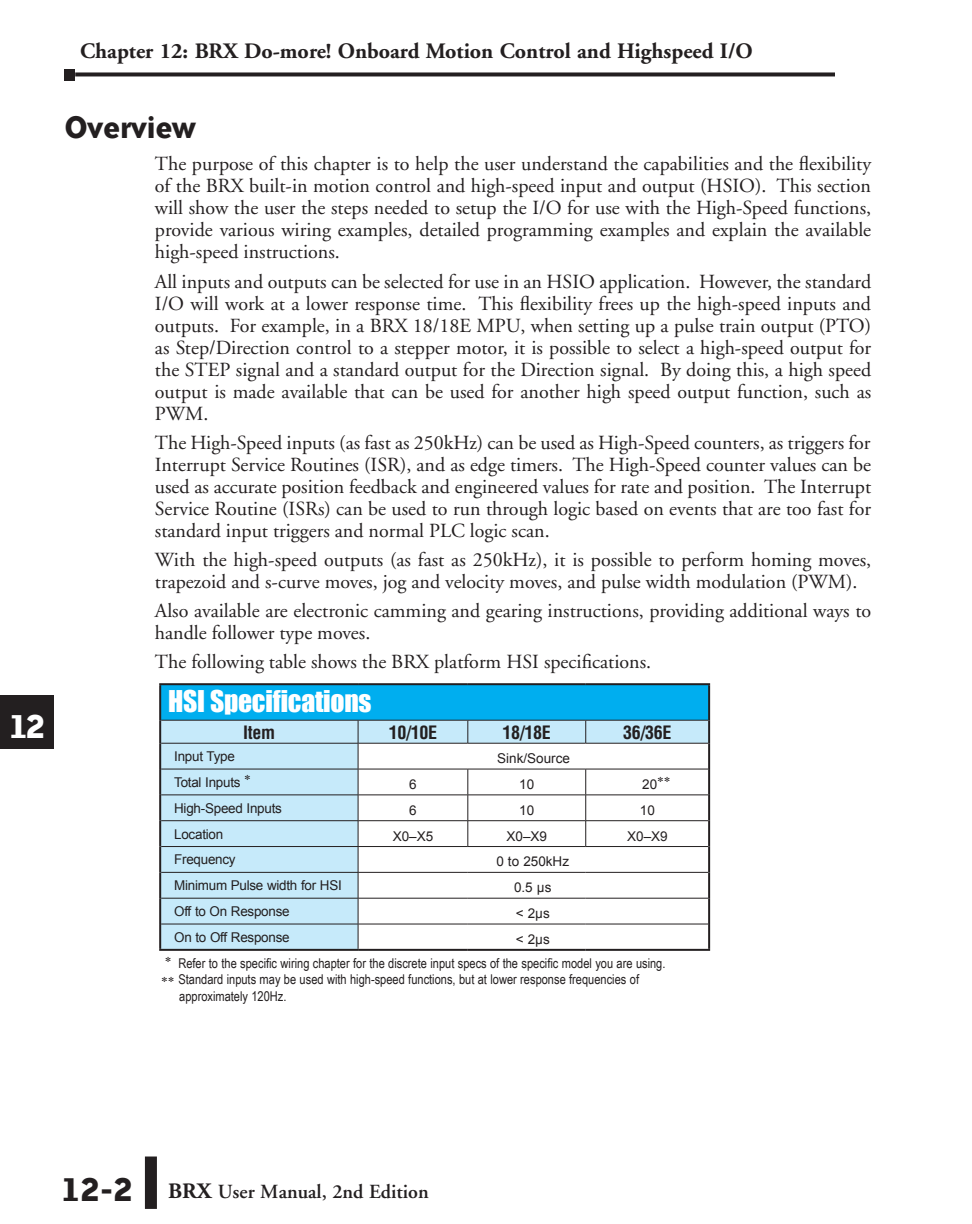
<style>
.page{position:relative;width:972px;height:1224px;background:#fff}
.page>*{position:absolute;margin:0;border:0;box-sizing:border-box;transform-origin:0 0}
.t1{font:700 40px "Bailey Sans ITC";color:#fff}
.Head{font:700 36px "Bailey Sans ITC";letter-spacing:-.02em;color:#231f20}
.subheadWhite{font:27.6px "Impact";letter-spacing:-.01em;color:#fff}
.Page_heading{font:700 22px "Adobe Garamond";color:#231f20}
.Body{font:20px/22px "Adobe Garamond";color:#231f20;text-align:justify}
.Page_Number{font:600 20px "Adobe Garamond";color:#231f20}
.Table_Subhead{font:700 condensed 18px "Helvetica";letter-spacing:-.02em;color:#231f20}
.TableFTNoteP2{font:13.6px/16.2px "Arial Narrow";color:#231f20}
.I_O_Table_BodyCell{font:13.6px "Arial";letter-spacing:-.02em;color:#231f20}
.I_O_SpecTbl_RH_Clmn{font:13.6px "Arial";color:#231f20}
.s1{font-family:"Bailey Sans ITC";font-weight:700;font-size:39.8px}
.s2{font-weight:700;font-size:22px}
</style>
<div class="page">
<svg style="left:75px;top:72px;width:760px;height:4px;background:#3d393a"></svg>
<div style="left:64px;top:69px;width:11px;height:11px;background:#231f20"></div>
<div style="left:145px;top:1157px;width:12px;height:52px;background:#231f20"></div>
<div style="left:0;top:695px;width:54px;height:54px;background:#231f20"></div>
<div style="left:160px;top:684px;width:549px;height:36px;background:#00aeef"></div>
<div style="left:161px;top:721px;width:547px;height:228px;background:#c6eafa"></div>
<svg style="left:359px;top:744px;width:349px;height:205px"></svg>
<hr style="left:358px;top:795px;width:110px;height:1px;background:#231f20">
<hr style="left:468px;top:795px;width:118px;height:1px;background:#231f20">
<hr style="left:586px;top:795px;width:122px;height:1px;background:#231f20">
<hr style="left:358px;top:820px;width:110px;height:1px;background:#231f20">
<hr style="left:468px;top:820px;width:118px;height:1px;background:#231f20">
<svg style="left:467px;top:770px;width:1px;height:76px"></svg>
<hr style="left:586px;top:820px;width:122px;height:1px;background:#231f20">
<svg style="left:585px;top:770px;width:1px;height:76px"></svg>
<hr style="left:161px;top:924px;width:197px;height:1px;background:#231f20">
<hr style="left:161px;top:720px;width:197px;height:1px;background:#231f20">
<hr style="left:358px;top:720px;width:110px;height:1px;background:#231f20">
<hr style="left:468px;top:720px;width:118px;height:1px;background:#231f20">
<hr style="left:586px;top:720px;width:122px;height:1px;background:#231f20">
<hr style="left:161px;top:769px;width:197px;height:1px;background:#231f20">
<hr style="left:161px;top:795px;width:197px;height:1px;background:#231f20">
<hr style="left:161px;top:820px;width:197px;height:1px;background:#231f20">
<hr style="left:161px;top:846px;width:197px;height:1px;background:#231f20">
<hr style="left:161px;top:872px;width:197px;height:1px;background:#231f20">
<hr style="left:161px;top:898px;width:197px;height:1px;background:#231f20">
<hr style="left:161px;top:743px;width:197px;height:1px;background:#231f20">
<hr style="left:159px;top:683px;width:199px;height:2px;background:#231f20">
<hr style="left:159px;top:685px;width:2px;height:35px;background:#231f20">
<hr style="left:358px;top:683px;width:110px;height:2px;background:#231f20">
<hr style="left:468px;top:683px;width:118px;height:2px;background:#231f20">
<hr style="left:586px;top:683px;width:124px;height:2px;background:#231f20">
<hr style="left:708px;top:685px;width:2px;height:35px;background:#231f20">
<hr style="left:159px;top:720px;width:2px;height:23px;background:#231f20">
<hr style="left:708px;top:720px;width:2px;height:23px;background:#231f20">
<hr style="left:159px;top:743px;width:2px;height:26px;background:#231f20">
<hr style="left:159px;top:769px;width:2px;height:26px;background:#231f20">
<hr style="left:708px;top:769px;width:2px;height:26px;background:#231f20">
<hr style="left:159px;top:795px;width:2px;height:26px;background:#231f20">
<hr style="left:708px;top:795px;width:2px;height:26px;background:#231f20">
<hr style="left:159px;top:821px;width:2px;height:26px;background:#231f20">
<hr style="left:708px;top:821px;width:2px;height:26px;background:#231f20">
<hr style="left:159px;top:847px;width:2px;height:25px;background:#231f20">
<hr style="left:159px;top:872px;width:2px;height:26px;background:#231f20">
<hr style="left:159px;top:898px;width:2px;height:26px;background:#231f20">
<hr style="left:159px;top:924px;width:2px;height:25px;background:#231f20">
<hr style="left:159px;top:949px;width:199px;height:2px;background:#231f20">
<hr style="left:358px;top:743px;width:110px;height:1px;background:#231f20">
<hr style="left:468px;top:743px;width:118px;height:1px;background:#231f20">
<hr style="left:586px;top:743px;width:122px;height:1px;background:#231f20">
<hr style="left:358px;top:769px;width:110px;height:1px;background:#231f20">
<hr style="left:468px;top:769px;width:118px;height:1px;background:#231f20">
<hr style="left:586px;top:769px;width:122px;height:1px;background:#231f20">
<hr style="left:708px;top:743px;width:2px;height:26px;background:#231f20">
<hr style="left:358px;top:846px;width:110px;height:1px;background:#231f20">
<hr style="left:468px;top:846px;width:118px;height:1px;background:#231f20">
<hr style="left:586px;top:846px;width:122px;height:1px;background:#231f20">
<hr style="left:708px;top:847px;width:2px;height:25px;background:#231f20">
<hr style="left:358px;top:872px;width:110px;height:1px;background:#231f20">
<hr style="left:468px;top:872px;width:118px;height:1px;background:#231f20">
<hr style="left:586px;top:872px;width:122px;height:1px;background:#231f20">
<hr style="left:708px;top:872px;width:2px;height:26px;background:#231f20">
<hr style="left:358px;top:898px;width:110px;height:1px;background:#231f20">
<hr style="left:468px;top:898px;width:118px;height:1px;background:#231f20">
<hr style="left:586px;top:898px;width:122px;height:1px;background:#231f20">
<hr style="left:708px;top:898px;width:2px;height:26px;background:#231f20">
<hr style="left:358px;top:924px;width:110px;height:1px;background:#231f20">
<hr style="left:468px;top:924px;width:118px;height:1px;background:#231f20">
<hr style="left:586px;top:924px;width:122px;height:1px;background:#231f20">
<hr style="left:708px;top:924px;width:2px;height:25px;background:#231f20">
<hr style="left:358px;top:949px;width:110px;height:2px;background:#231f20">
<hr style="left:468px;top:949px;width:118px;height:2px;background:#231f20">
<hr style="left:586px;top:949px;width:124px;height:2px;background:#231f20">
<svg style="left:358px;top:720px;width:1px;height:229px"></svg>
<svg style="left:467px;top:720px;width:1px;height:23px"></svg>
<svg style="left:585px;top:720px;width:1px;height:23px"></svg>
<svg style="left:245px;top:775px;width:5px;height:6px"></svg>
<svg style="left:658px;top:777px;width:12px;height:6px"></svg>
<h1 class="t1" style="left:8px;top:704px;width:39px">12</h1>
<p class="Page_heading" style="left:80px;top:39px;width:674px">Chapter 12: BRX Do-more! Onboard Motion Control and Highspeed I/O</p>
<p class="Head" style="left:65px;top:108px;width:133px">Overview</p>
<p class="Body" style="left:155px;top:154px;width:718px">The purpose of this chapter is to help the user understand the capabilities and the flexibility of the BRX built-in motion control and high-speed input and output (HSIO). This section will show the user the steps needed to setup the I/O for use with the High-Speed functions, provide various wiring examples, detailed programming examples and explain the available high-speed instructions.</p>
<p class="Body" style="left:155px;top:271px;width:718px">All inputs and outputs can be selected for use in an HSIO application. However, the standard I/O will work at a lower response time. This flexibility frees up the high-speed inputs and outputs. For example, in a BRX 18/18E MPU, when setting up a pulse train output (PTO) as Step/Direction control to a stepper motor, it is possible to select a high-speed output for the STEP signal and a standard output for the Direction signal. By doing this, a high speed output is made available that can be used for another high speed output function, such as PWM.</p>
<p class="Body" style="left:155px;top:432px;width:718px">The High-Speed inputs (as fast as 250kHz) can be used as High-Speed counters, as triggers for Interrupt Service Routines (ISR), and as edge timers. The High-Speed counter values can be used as accurate position feedback and engineered values for rate and position. The Interrupt Service Routine (ISRs) can be used to run through logic based on events that are too fast for standard input triggers and normal PLC logic scan.</p>
<p class="Body" style="left:155px;top:549px;width:718px">With the high-speed outputs (as fast as 250kHz), it is possible to perform homing moves, trapezoid and s-curve moves, jog and velocity moves, and pulse width modulation (PWM).</p>
<p class="Body" style="left:155px;top:600px;width:718px">Also available are electronic camming and gearing instructions, providing additional ways to handle follower type moves.</p>
<p class="Body" style="left:155px;top:652px;width:498px">The following table shows the BRX platform HSI specifications.</p>
<p class="subheadWhite" style="left:168px;top:680px;width:205px">HSI Specifications</p>
<p class="Table_Subhead" style="left:243px;top:721px;width:34px">Item</p>
<p class="Table_Subhead" style="left:389px;top:721px;width:50px">10/10E</p>
<p class="Table_Subhead" style="left:503px;top:721px;width:50px">18/18E</p>
<p class="Table_Subhead" style="left:623px;top:721px;width:50px">36/36E</p>
<p class="I_O_Table_BodyCell" style="left:174px;top:747px;width:62px">Input Type</p>
<p class="I_O_SpecTbl_RH_Clmn" style="left:497px;top:749px;width:74px">Sink/Source</p>
<p class="I_O_Table_BodyCell" style="left:174px;top:773px;width:68px">Total Inputs</p>
<p class="I_O_SpecTbl_RH_Clmn" style="left:409px;top:775px;width:9px">6</p>
<p class="I_O_SpecTbl_RH_Clmn" style="left:519px;top:775px;width:17px">10</p>
<p class="I_O_SpecTbl_RH_Clmn" style="left:642px;top:775px;width:17px">20</p>
<p class="I_O_Table_BodyCell" style="left:174px;top:799px;width:109px">High-Speed Inputs</p>
<p class="I_O_SpecTbl_RH_Clmn" style="left:409px;top:801px;width:9px">6</p>
<p class="I_O_SpecTbl_RH_Clmn" style="left:519px;top:801px;width:17px">10</p>
<p class="I_O_SpecTbl_RH_Clmn" style="left:640px;top:801px;width:17px">10</p>
<p class="I_O_Table_BodyCell" style="left:174px;top:825px;width:51px">Location</p>
<p class="I_O_SpecTbl_RH_Clmn" style="left:393px;top:827px;width:42px">X0–X5</p>
<p class="I_O_SpecTbl_RH_Clmn" style="left:507px;top:827px;width:42px">X0–X9</p>
<p class="I_O_SpecTbl_RH_Clmn" style="left:627px;top:827px;width:42px">X0–X9</p>
<p class="I_O_Table_BodyCell" style="left:174px;top:851px;width:63px">Frequency</p>
<p class="I_O_SpecTbl_RH_Clmn" style="left:496px;top:853px;width:74px">0 to 250kHz</p>
<p class="I_O_Table_BodyCell" style="left:174px;top:877px;width:169px">Minimum Pulse width for HSI</p>
<p class="I_O_SpecTbl_RH_Clmn" style="left:514px;top:879px;width:39px">0.5 μs</p>
<p class="I_O_Table_BodyCell" style="left:174px;top:902px;width:117px">Off to On Response</p>
<p class="I_O_SpecTbl_RH_Clmn" style="left:516px;top:904px;width:36px">&lt; 2µs</p>
<p class="I_O_Table_BodyCell" style="left:174px;top:928px;width:117px">On to Off Response</p>
<p class="I_O_SpecTbl_RH_Clmn" style="left:516px;top:930px;width:36px">&lt; 2µs</p>
<p class="TableFTNoteP2" style="left:178px;top:955px;width:489px">Refer to the specific wiring chapter for the discrete input specs of the specific model you are using.</p>
<p class="TableFTNoteP2" style="left:178px;top:971px;width:462px">Standard inputs may be used with high-speed functions, but at lower response frequencies of approximately 120Hz.</p>
<p class="Page_Number" style="left:61px;top:1181px;width:370px"><span class="s1">12-2</span> <span class="s2">BRX</span> User Manual, 2nd Edition</p>
</div>
